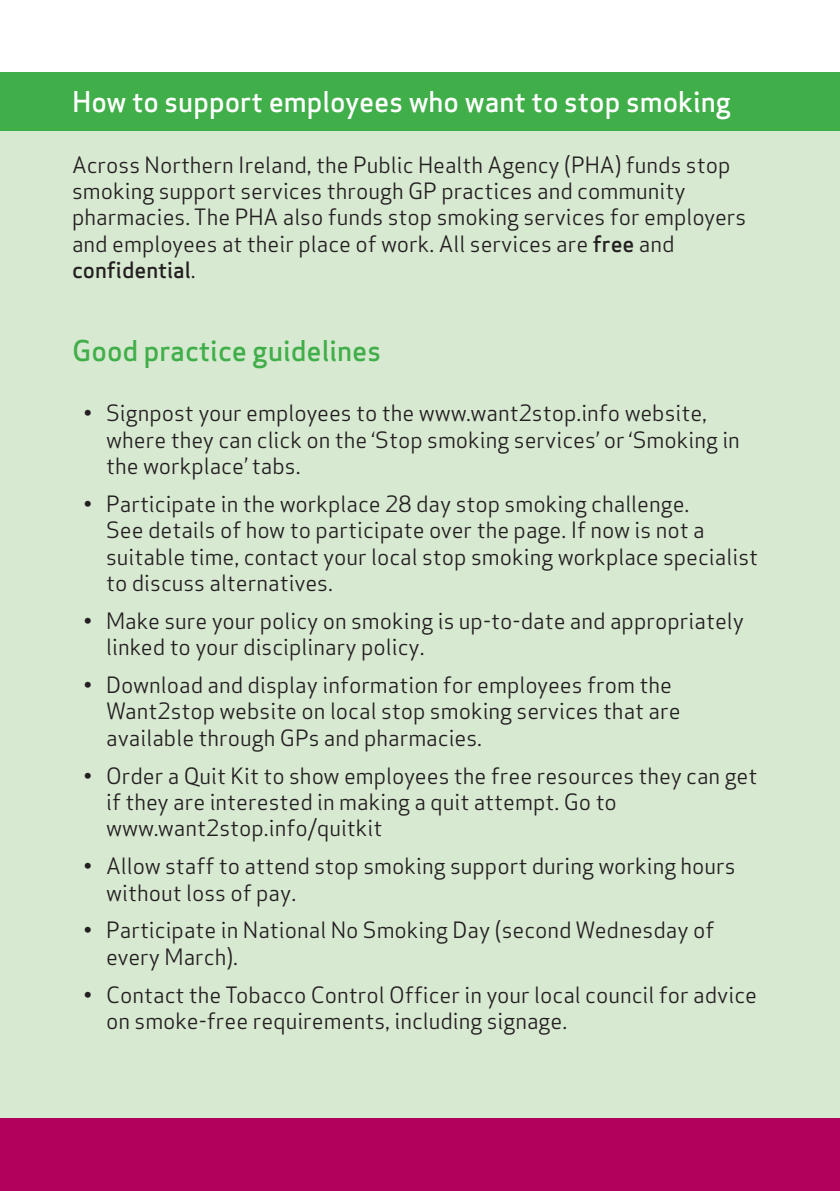
<style>
.page{position:relative;width:840px;height:1191px;background:#fff}
.page>*{position:absolute;margin:0;border:0;box-sizing:border-box;transform-origin:0 0}
.t1{font:500 28px "Apex Sans";color:#fff}
.t2{font:500 28px "Apex Sans";color:#40ae49}
.t3{font:22px/26.4px "Apex Sans Book T";color:#231f20}
.s1{font-family:"Apex Sans";font-weight:500}
</style>
<div class="page">
<div style="left:0;top:72px;width:839px;height:1069px;background:#d8e9d2"></div>
<div style="left:0;top:72px;width:839px;height:59px;background:#40ae49"></div>
<hr style="left:839px;top:72px;width:1px;height:94px;background:#40ae49">
<div style="left:0;top:1119px;width:839px;height:72px;background:#b1015c"></div>
<p class="t1" style="left:72px;top:77px;width:660px">How to support employees who want to stop smoking</p>
<p class="t3" style="left:72px;top:151px;width:675px">Across Northern Ireland, the Public Health Agency (PHA) funds stop smoking support services through GP practices and community pharmacies. The PHA also funds stop smoking services for employers and employees at their place of work. All services are <span class="s1">free</span> and <span class="s1">confidential</span>.</p>
<p class="t2" style="left:72px;top:326px;width:310px">Good practice guidelines</p>
<p class="t3" style="left:106px;top:400px;width:635px;text-indent:-23px">• Signpost your employees to the www.want2stop.info website, where they can click on the ‘Stop smoking services’ or ‘Smoking in the workplace’ tabs.</p>
<p class="t3" style="left:106px;top:490px;width:653px;text-indent:-23px">• Participate in the workplace 28 day stop smoking challenge.<br>See details of how to participate over the page. If now is not a suitable time, contact your local stop smoking workplace specialist to discuss alternatives.</p>
<p class="t3" style="left:106px;top:607px;width:639px;text-indent:-23px">• Make sure your policy on smoking is up-to-date and appropriately linked to your disciplinary policy.</p>
<p class="t3" style="left:106px;top:671px;width:575px;text-indent:-23px">• Download and display information for employees from the<br>Want2stop website on local stop smoking services that are available through GPs and pharmacies.</p>
<p class="t3" style="left:106px;top:762px;width:652px;text-indent:-23px">• Order a Quit Kit to show employees the free resources they can get if they are interested in making a quit attempt. Go to www.want2stop.info/quitkit</p>
<p class="t3" style="left:106px;top:852px;width:630px;text-indent:-23px">• Allow staff to attend stop smoking support during working hours without loss of pay.</p>
<p class="t3" style="left:106px;top:917px;width:609px;text-indent:-23px">• Participate in National No Smoking Day (second Wednesday of every March).</p>
<p class="t3" style="left:106px;top:981px;width:652px;text-indent:-23px">• Contact the Tobacco Control Officer in your local council for advice on smoke-free requirements, including signage.</p>
</div>
